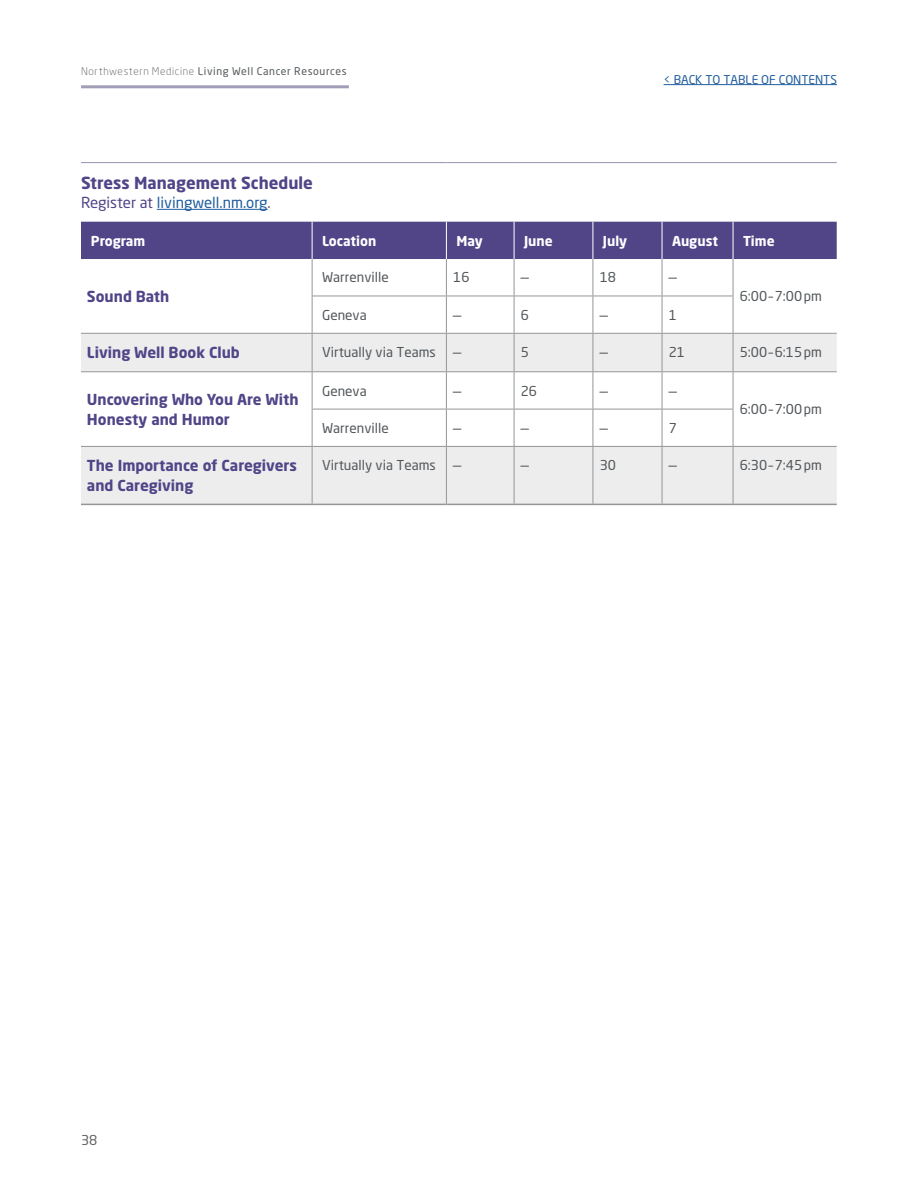
<style>
.page{position:relative;width:918px;height:1188px;background:#fff}
.page>*{position:absolute;margin:0;border:0;box-sizing:border-box;transform-origin:0 0}
.t1{font:700 16.5px "Neo Sans Pro";color:#514588}
.t2{font:700 15px/19.5px "Neo Sans Pro";color:#514588}
.t3{font:15px "Neo Sans Pro";color:#215e9e}
.t4{font:13.5px "Neo Sans Pro";color:#52575a}
.t5{font:700 13.5px "Neo Sans Pro";color:#fff}
.t6{font:13.5px "Neo Sans Pro";color:#636466}
.t7{font:12px "Neo Sans Pro";color:#215e9e}
.t8{font:10.5px "Neo Sans Pro";letter-spacing:.055em;color:#52575a}
.s1{font-weight:300}
.s2{color:#514588}
</style>
<div class="page">
<hr style="left:81px;top:85px;width:268px;height:3px;background:#a09eb7">
<hr style="left:664px;top:84px;width:173px;height:1px;background:#215e9e">
<div style="left:81px;top:222px;width:756px;height:37px;background:#514588"></div>
<svg style="left:81px;top:296px;width:756px;height:37px"></svg>
<svg style="left:81px;top:334px;width:756px;height:170px;fill:#ededee"></svg>
<hr style="left:312px;top:259px;width:1px;height:37px;background:#939598">
<hr style="left:446px;top:259px;width:1px;height:37px;background:#939598">
<hr style="left:514px;top:259px;width:1px;height:37px;background:#939598">
<hr style="left:593px;top:259px;width:1px;height:37px;background:#939598">
<hr style="left:662px;top:259px;width:1px;height:37px;background:#939598">
<hr style="left:733px;top:259px;width:1px;height:37px;background:#939598">
<hr style="left:312px;top:296px;width:1px;height:37px;background:#939598">
<hr style="left:446px;top:296px;width:1px;height:37px;background:#939598">
<hr style="left:514px;top:296px;width:1px;height:37px;background:#939598">
<hr style="left:593px;top:296px;width:1px;height:37px;background:#939598">
<hr style="left:662px;top:296px;width:1px;height:37px;background:#939598">
<hr style="left:733px;top:296px;width:1px;height:37px;background:#939598">
<hr style="left:312px;top:334px;width:1px;height:37px;background:#939598">
<hr style="left:446px;top:334px;width:1px;height:37px;background:#939598">
<hr style="left:514px;top:334px;width:1px;height:37px;background:#939598">
<hr style="left:593px;top:334px;width:1px;height:37px;background:#939598">
<hr style="left:662px;top:334px;width:1px;height:37px;background:#939598">
<hr style="left:733px;top:334px;width:1px;height:37px;background:#939598">
<hr style="left:312px;top:372px;width:1px;height:37px;background:#939598">
<hr style="left:446px;top:372px;width:1px;height:37px;background:#939598">
<hr style="left:514px;top:372px;width:1px;height:37px;background:#939598">
<hr style="left:593px;top:372px;width:1px;height:37px;background:#939598">
<hr style="left:662px;top:372px;width:1px;height:37px;background:#939598">
<hr style="left:733px;top:372px;width:1px;height:37px;background:#939598">
<hr style="left:312px;top:409px;width:1px;height:37px;background:#939598">
<hr style="left:446px;top:409px;width:1px;height:37px;background:#939598">
<hr style="left:514px;top:409px;width:1px;height:37px;background:#939598">
<hr style="left:593px;top:409px;width:1px;height:37px;background:#939598">
<hr style="left:662px;top:409px;width:1px;height:37px;background:#939598">
<hr style="left:733px;top:409px;width:1px;height:37px;background:#939598">
<hr style="left:312px;top:447px;width:1px;height:57px;background:#939598">
<hr style="left:446px;top:447px;width:1px;height:57px;background:#939598">
<hr style="left:514px;top:447px;width:1px;height:57px;background:#939598">
<hr style="left:593px;top:447px;width:1px;height:57px;background:#939598">
<hr style="left:662px;top:447px;width:1px;height:57px;background:#939598">
<hr style="left:733px;top:447px;width:1px;height:57px;background:#939598">
<hr style="left:312px;top:222px;width:1px;height:37px;background:#fff">
<hr style="left:514px;top:222px;width:1px;height:37px;background:#fff">
<hr style="left:593px;top:222px;width:1px;height:37px;background:#fff">
<hr style="left:662px;top:222px;width:1px;height:37px;background:#fff">
<hr style="left:733px;top:222px;width:1px;height:37px;background:#fff">
<hr style="left:312px;top:296px;width:134px;height:1px;background:#939598">
<hr style="left:446px;top:296px;width:68px;height:1px;background:#939598">
<hr style="left:514px;top:296px;width:79px;height:1px;background:#939598">
<hr style="left:593px;top:296px;width:69px;height:1px;background:#939598">
<hr style="left:662px;top:296px;width:71px;height:1px;background:#939598">
<hr style="left:81px;top:333px;width:231px;height:1px;background:#939598">
<hr style="left:312px;top:333px;width:134px;height:1px;background:#939598">
<hr style="left:446px;top:333px;width:68px;height:1px;background:#939598">
<hr style="left:514px;top:333px;width:79px;height:1px;background:#939598">
<hr style="left:593px;top:333px;width:69px;height:1px;background:#939598">
<hr style="left:662px;top:333px;width:71px;height:1px;background:#939598">
<hr style="left:733px;top:333px;width:104px;height:1px;background:#939598">
<hr style="left:81px;top:371px;width:231px;height:1px;background:#939598">
<hr style="left:312px;top:371px;width:134px;height:1px;background:#939598">
<hr style="left:446px;top:371px;width:68px;height:1px;background:#939598">
<hr style="left:514px;top:371px;width:79px;height:1px;background:#939598">
<hr style="left:593px;top:371px;width:69px;height:1px;background:#939598">
<hr style="left:662px;top:371px;width:71px;height:1px;background:#939598">
<hr style="left:733px;top:371px;width:104px;height:1px;background:#939598">
<hr style="left:446px;top:409px;width:68px;height:1px;background:#939598">
<hr style="left:514px;top:409px;width:79px;height:1px;background:#939598">
<hr style="left:593px;top:409px;width:69px;height:1px;background:#939598">
<hr style="left:662px;top:409px;width:71px;height:1px;background:#939598">
<hr style="left:81px;top:446px;width:231px;height:1px;background:#939598">
<hr style="left:446px;top:446px;width:68px;height:1px;background:#939598">
<hr style="left:514px;top:446px;width:79px;height:1px;background:#939598">
<hr style="left:593px;top:446px;width:69px;height:1px;background:#939598">
<hr style="left:662px;top:446px;width:71px;height:1px;background:#939598">
<hr style="left:733px;top:446px;width:104px;height:1px;background:#939598">
<hr style="left:312px;top:409px;width:134px;height:1px;background:#939598">
<hr style="left:312px;top:446px;width:134px;height:1px;background:#939598">
<hr style="left:81px;top:162px;width:231px;height:1px;background:#a09eb7">
<hr style="left:312px;top:162px;width:134px;height:1px;background:#a09eb7">
<hr style="left:446px;top:162px;width:68px;height:1px;background:#a09eb7">
<hr style="left:514px;top:162px;width:79px;height:1px;background:#a09eb7">
<hr style="left:593px;top:162px;width:69px;height:1px;background:#a09eb7">
<hr style="left:662px;top:162px;width:71px;height:1px;background:#a09eb7">
<hr style="left:733px;top:162px;width:104px;height:1px;background:#a09eb7">
<hr style="left:446px;top:222px;width:1px;height:37px;background:#fff">
<hr style="left:81px;top:504px;width:231px;height:1px;background:#939598">
<hr style="left:312px;top:504px;width:134px;height:1px;background:#939598">
<hr style="left:446px;top:504px;width:68px;height:1px;background:#939598">
<hr style="left:514px;top:504px;width:79px;height:1px;background:#939598">
<hr style="left:593px;top:504px;width:69px;height:1px;background:#939598">
<hr style="left:662px;top:504px;width:71px;height:1px;background:#939598">
<hr style="left:733px;top:504px;width:104px;height:1px;background:#939598">
<hr style="left:157px;top:209px;width:111px;height:1px;background:#215e9e">
<p class="t8" style="left:81px;top:64px;width:267px"><span class="s1">Northwestern Medicine</span> Living Well Cancer Resources</p>
<p class="t7" style="left:664px;top:72px;width:175px">&lt; BACK TO TABLE OF CONTENTS</p>
<p class="t1" style="left:81px;top:172px;width:233px">Stress Management Schedule</p>
<p class="t3" style="left:81px;top:193px;width:189px"><span class="s2">Register at</span> livingwell.nm.org<span class="s2">.</span></p>
<p class="t5" style="left:91px;top:232px;width:56px">Program</p>
<p class="t5" style="left:322px;top:232px;width:56px">Location</p>
<p class="t5" style="left:456px;top:232px;width:28px">May</p>
<p class="t5" style="left:524px;top:232px;width:30px">June</p>
<p class="t5" style="left:603px;top:232px;width:26px">July</p>
<p class="t5" style="left:672px;top:232px;width:48px">August</p>
<p class="t5" style="left:743px;top:232px;width:33px">Time</p>
<p class="t2" style="left:87px;top:286px;width:84px">Sound Bath</p>
<p class="t4" style="left:322px;top:269px;width:68px">Warrenville</p>
<p class="t4" style="left:453px;top:269px;width:18px">16</p>
<p class="t4" style="left:521px;top:269px;width:10px">—</p>
<p class="t4" style="left:600px;top:269px;width:18px">18</p>
<p class="t4" style="left:669px;top:269px;width:10px">—</p>
<p class="t4" style="left:322px;top:307px;width:46px">Geneva</p>
<p class="t4" style="left:453px;top:307px;width:10px">—</p>
<p class="t4" style="left:521px;top:307px;width:10px">6</p>
<p class="t4" style="left:600px;top:307px;width:10px">—</p>
<p class="t4" style="left:669px;top:307px;width:10px">1</p>
<p class="t4" style="left:740px;top:288px;width:84px">6:00–7:00pm</p>
<p class="t2" style="left:87px;top:343px;width:154px">Living Well Book Club</p>
<p class="t4" style="left:322px;top:344px;width:115px">Virtually via Teams</p>
<p class="t4" style="left:453px;top:344px;width:10px">—</p>
<p class="t4" style="left:521px;top:344px;width:10px">5</p>
<p class="t4" style="left:600px;top:344px;width:10px">—</p>
<p class="t4" style="left:669px;top:344px;width:18px">21</p>
<p class="t4" style="left:740px;top:344px;width:84px">5:00–6:15pm</p>
<p class="t2" style="left:87px;top:389px;width:213px">Uncovering Who You Are With<br>Honesty and Humor</p>
<p class="t4" style="left:322px;top:382px;width:46px">Geneva</p>
<p class="t4" style="left:453px;top:382px;width:10px">—</p>
<p class="t4" style="left:521px;top:382px;width:18px">26</p>
<p class="t4" style="left:600px;top:382px;width:10px">—</p>
<p class="t4" style="left:669px;top:382px;width:10px">—</p>
<p class="t4" style="left:740px;top:401px;width:84px">6:00–7:00pm</p>
<p class="t4" style="left:322px;top:420px;width:68px">Warrenville</p>
<p class="t4" style="left:453px;top:420px;width:10px">—</p>
<p class="t4" style="left:521px;top:420px;width:10px">—</p>
<p class="t4" style="left:600px;top:420px;width:10px">—</p>
<p class="t4" style="left:669px;top:420px;width:10px">7</p>
<p class="t2" style="left:87px;top:456px;width:212px">The Importance of Caregivers and Caregiving</p>
<p class="t4" style="left:322px;top:457px;width:115px">Virtually via Teams</p>
<p class="t4" style="left:453px;top:457px;width:10px">—</p>
<p class="t4" style="left:521px;top:457px;width:10px">—</p>
<p class="t4" style="left:600px;top:457px;width:18px">30</p>
<p class="t4" style="left:669px;top:457px;width:10px">—</p>
<p class="t4" style="left:740px;top:457px;width:84px">6:30–7:45pm</p>
<p class="t6" style="left:81px;top:1131px;width:18px">38</p>
</div>
